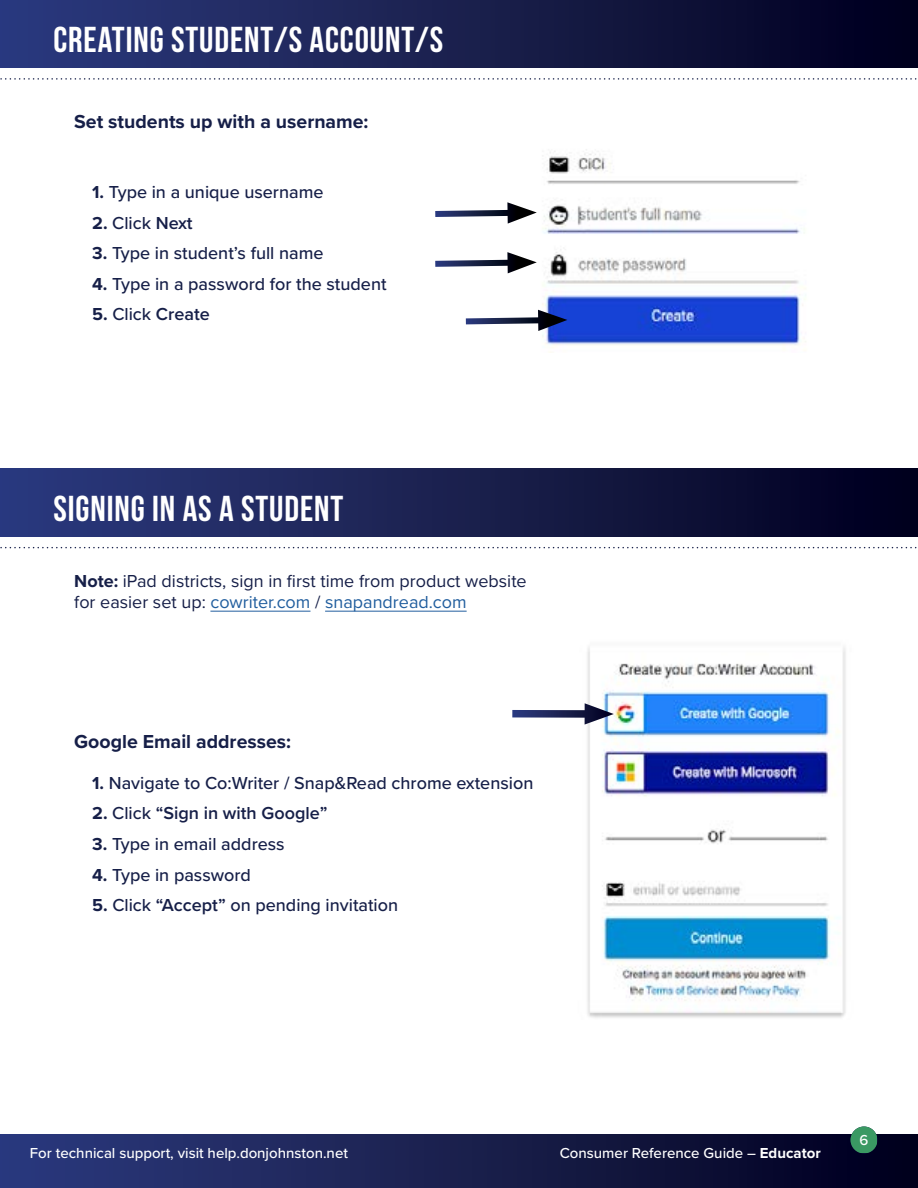
<style>
.page{position:relative;width:918px;height:1188px;background:#fff}
.page>*{position:absolute;margin:0;border:0;box-sizing:border-box;transform-origin:0 0}
.t1{font:36px "Bebas Neue";letter-spacing:.025em;color:#fff}
.t2{font:700 19.5px "Proxima Nova";color:#161f48}
.t3{font:500 18px "Proxima Nova";color:#161f48}
.t4{font:18px/21.6px "Proxima Nova";color:#161f48}
.t5{font:600 18px "Proxima Nova";color:#161f48}
.t6{font:500 15px "Proxima Nova";color:#fff}
.s1{font-weight:700}
.s2{font-weight:600}
.s3{font-weight:500}
.s4{color:#215e9e}
</style>
<div class="page">
<div style="left:0;top:0;width:918px;height:68px;background:linear-gradient(to right,#2e3c7f,#02011e)"></div>
<div style="left:0;top:1134px;width:918px;height:54px;background:linear-gradient(to right,#2e3c7e,#01001d)"></div>
<svg style="left:0;top:78px;width:917px;height:2px"></svg>
<div style="left:0;top:469px;width:918px;height:67px;background:linear-gradient(to right,#2e3c7f,#02011e)"></div>
<svg style="left:0;top:547px;width:917px;height:1px"></svg>
<hr style="left:210px;top:611px;width:100px;height:1px;background:#215e9e">
<hr style="left:325px;top:611px;width:142px;height:1px;background:#215e9e">
<img style="left:584px;top:647px;width:262px;height:371px">
<svg style="left:512px;top:710px;width:73px;height:8px"></svg>
<svg style="left:585px;top:703px;width:29px;height:22px"></svg>
<div style="left:850px;top:1126px;width:28px;height:28px;background:#3a9963;border-radius:14px"></div>
<img style="left:538px;top:149px;width:268px;height:204px">
<svg style="left:435px;top:202px;width:102px;height:22px"></svg>
<svg style="left:435px;top:252px;width:102px;height:21px"></svg>
<svg style="left:466px;top:310px;width:101px;height:21px"></svg>
<h1 class="t1" style="left:53px;top:20px;width:391px">CREATING STUDENT/S ACCOUNT/S</h1>
<p class="t2" style="left:74px;top:107px;width:296px">Set students up with a username:</p>
<p class="t3" style="left:92px;top:179px;width:233px"><span class="s1">1.</span> Type in a unique username</p>
<p class="t3" style="left:92px;top:209px;width:102px"><span class="s1">2.</span> Click <span class="s2">Next</span></p>
<p class="t3" style="left:92px;top:240px;width:233px"><span class="s1">3.</span> Type in student’s full name</p>
<p class="t3" style="left:92px;top:270px;width:296px"><span class="s1">4.</span> Type in a password for the student</p>
<p class="t5" style="left:92px;top:301px;width:119px"><span class="s1">5.</span> <span class="s3">Click</span> Create</p>
<h1 class="t1" style="left:53px;top:489px;width:291px">SIGNING IN AS A STUDENT</h1>
<p class="t4" style="left:74px;top:569px;width:454px"><span class="s1">Note:</span> iPad districts, sign in first time from product website for easier set up: <span class="s4">cowriter.com</span> / <span class="s4">snapandread.com</span></p>
<p class="t2" style="left:74px;top:727px;width:218px">Google Email addresses:</p>
<p class="t3" style="left:92px;top:769px;width:443px"><span class="s1">1.</span> Navigate to Co:Writer / Snap&amp;Read chrome extension</p>
<p class="t5" style="left:92px;top:800px;width:237px"><span class="s1">2.</span> <span class="s3">Click</span> “Sign in with Google”</p>
<p class="t3" style="left:92px;top:831px;width:194px"><span class="s1">3.</span> Type in email address</p>
<p class="t3" style="left:92px;top:861px;width:160px"><span class="s1">4.</span> Type in password</p>
<p class="t3" style="left:92px;top:892px;width:307px"><span class="s1">5.</span> Click <span class="s2">“Accept”</span> on pending invitation</p>
<p class="t6" style="left:30px;top:1142px;width:320px">For technical support, visit help.donjohnston.net</p>
<p class="t6" style="left:560px;top:1142px;width:263px">Consumer Reference Guide – <span class="s1">Educator</span></p>
<p class="t6" style="left:860px;top:1129px;width:10px">6</p>
</div>
